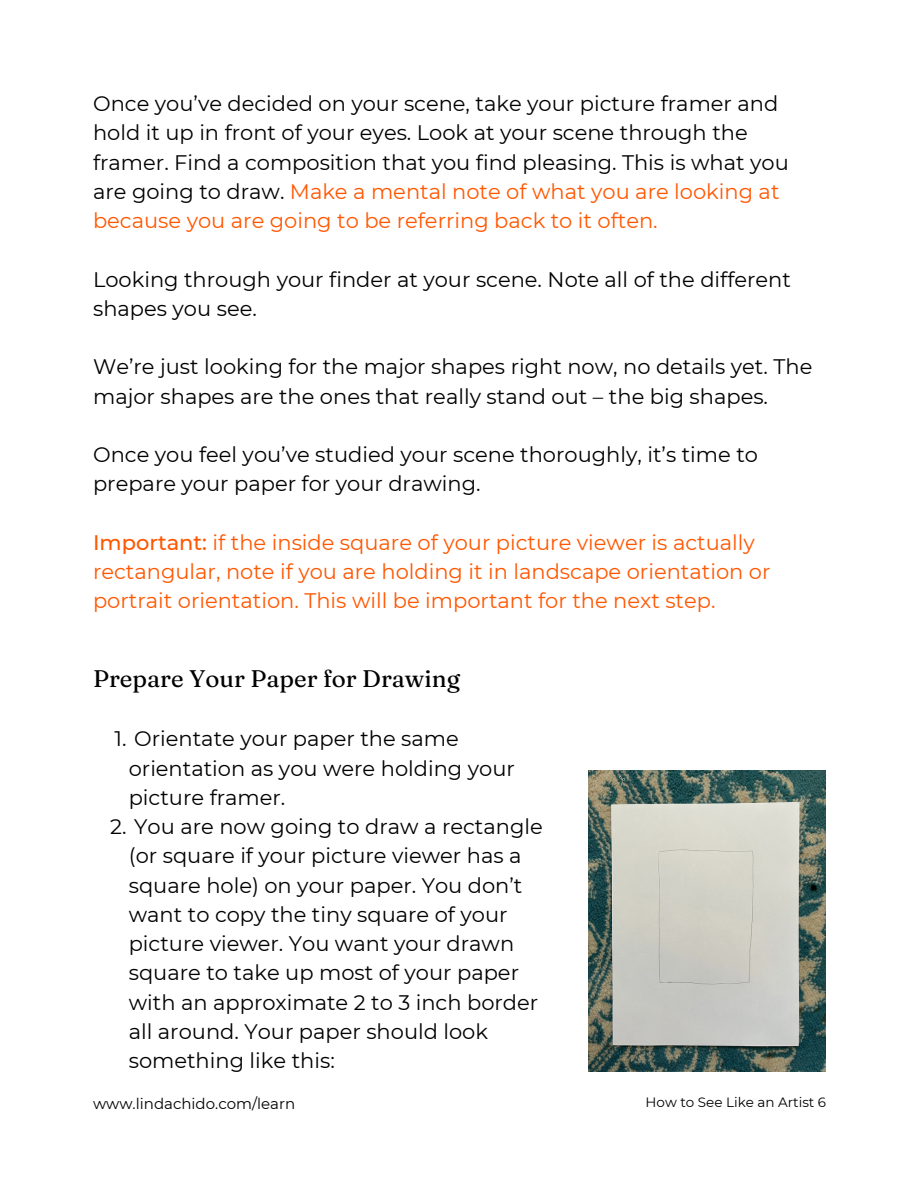
<style>
.page{position:relative;width:918px;height:1188px;background:#fff}
.page>*{position:absolute;margin:0;border:0;box-sizing:border-box;transform-origin:0 0}
.t1{font:24px "Fraunces 9 pt";color:#000}
.t2{font:21px/29.2px "Montserrat";color:#000}
.t3{font:21px/29.2px "Montserrat";color:#ff5700}
.t4{font:15px "Montserrat";color:#000}
.t5{font:13.5px "Montserrat";color:#000}
.s1{color:#ff5700}
.s2{font-weight:500}
</style>
<div class="page">
<img style="left:588px;top:771px;width:238px;height:300px">
<p class="t2" style="left:93px;top:89px;width:697px">Once you’ve decided on your scene, take your picture framer and hold it up in front of your eyes. Look at your scene through the framer. Find a composition that you find pleasing. This is what you are going to draw. <span class="s1">Make a mental note of what you are looking at because you are going to be referring back to it often.</span></p>
<p class="t2" style="left:93px;top:264px;width:699px">Looking through your finder at your scene. Note all of the different shapes you see.</p>
<p class="t2" style="left:93px;top:352px;width:721px">We’re just looking for the major shapes right now, no details yet. The major shapes are the ones that really stand out – the big shapes.</p>
<p class="t2" style="left:93px;top:440px;width:666px">Once you feel you’ve studied your scene thoroughly, it’s time to prepare your paper for your drawing.</p>
<p class="t3" style="left:93px;top:528px;width:679px"><span class="s2">Important:</span> if the inside square of your picture viewer is actually rectangular, note if you are holding it in landscape orientation or portrait orientation. This will be important for the next step.</p>
<p class="t1" style="left:93px;top:663px;width:369px">Prepare Your Paper for Drawing</p>
<p class="t2" style="left:129px;top:724px;width:388px;text-indent:-14px">1. Orientate your paper the same orientation as you were holding your picture framer.</p>
<p class="t2" style="left:129px;top:812px;width:415px;text-indent:-18px">2. You are now going to draw a rectangle (or square if your picture viewer has a square hole) on your paper. You don’t want to copy the tiny square of your picture viewer. You want your drawn square to take up most of your paper with an approximate 2 to 3 inch border all around. Your paper should look something like this:</p>
<p class="t4" style="left:93px;top:1095px;width:204px">www.lindachido.com/learn</p>
<p class="t5" style="left:646px;top:1094px;width:182px">How to See Like an Artist 6</p>
</div>
